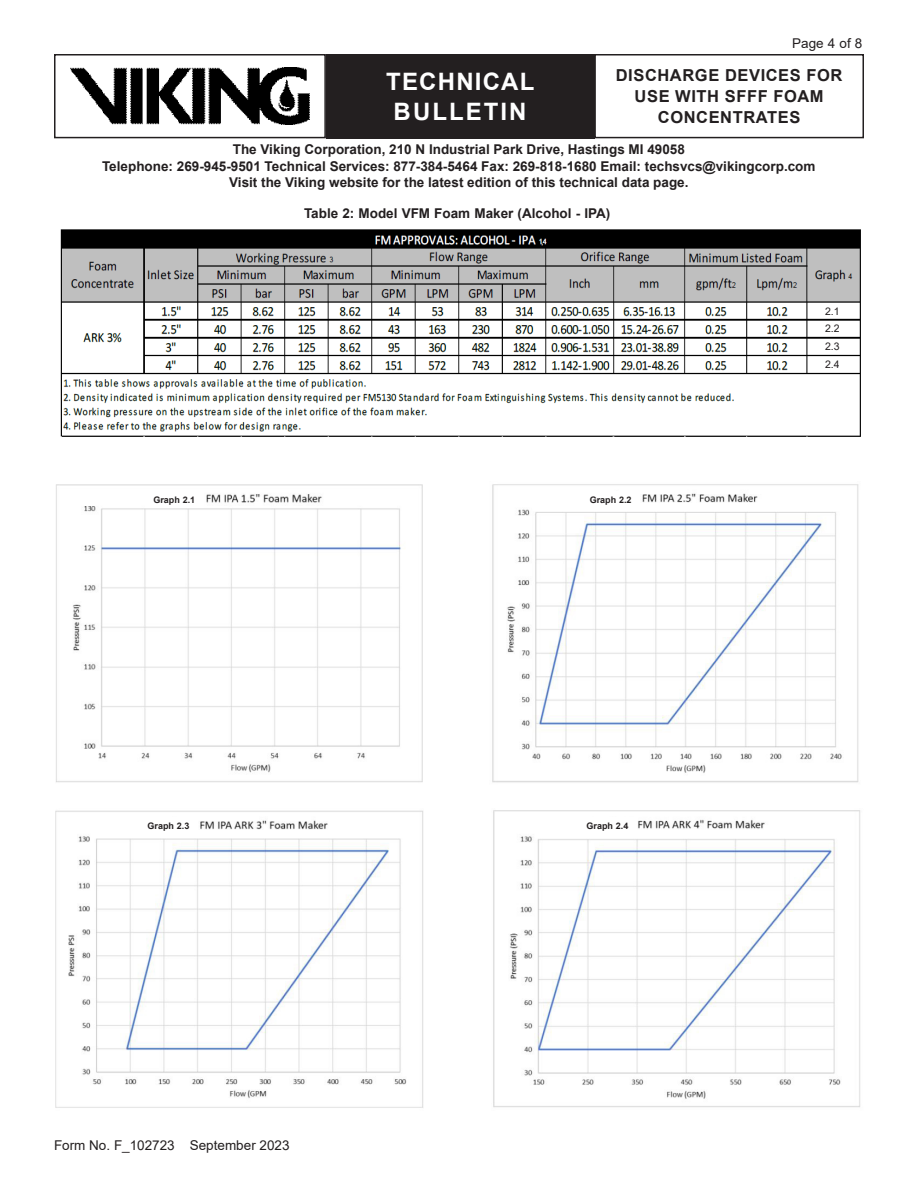
<style>
.page{position:relative;width:918px;height:1188px;background:#fff}
.page>*{position:absolute;margin:0;border:0;box-sizing:border-box;transform-origin:0 0}
.t1{font:700 24px/30px "Arial";letter-spacing:.05em;color:#fff;text-align:center}
.t2{font:700 16.5px/21px "Arial";letter-spacing:.035em;color:#231f20;text-align:center}
.VK_TABLE_left{font:700 13.5px/16.2px "Arial";color:#231f20;text-align:center}
.t3{font:13.5px "Arial";color:#231f20}
.VK_TABLE_left-2{font:10.5px "Arial";color:#231f20}
.VK_TABLE_left-3{font:700 9px "Arial";color:#231f20}
</style>
<div class="page">
<div style="left:594px;top:54px;width:270px;height:84px;border:2px solid #231f20"></div>
<div style="left:326px;top:54px;width:268px;height:84px;background:#231f20"></div>
<img style="left:71px;top:67px;width:239px;height:57px">
<div style="left:54px;top:54px;width:272px;height:84px;border:2px solid #231f20"></div>
<img style="left:60px;top:229px;width:801px;height:208px">
<img style="left:56px;top:484px;width:367px;height:299px">
<img style="left:492px;top:484px;width:367px;height:299px">
<img style="left:55px;top:810px;width:368px;height:298px">
<img style="left:493px;top:810px;width:367px;height:298px">
<div style="left:145px;top:491px;width:59px;height:17px;background:#fff"></div>
<div style="left:139px;top:817px;width:59px;height:17px;background:#fff"></div>
<div style="left:581px;top:491px;width:59px;height:17px;background:#fff"></div>
<div style="left:578px;top:818px;width:59px;height:16px;background:#fff"></div>
<div style="left:810px;top:307px;width:39px;height:11px;background:#fff"></div>
<div style="left:810px;top:324px;width:39px;height:11px;background:#fff"></div>
<div style="left:810px;top:342px;width:39px;height:11px;background:#fff"></div>
<div style="left:810px;top:360px;width:39px;height:11px;background:#fff"></div>
<p class="t3" style="left:792px;top:34px;width:72px">Page 4 of 8</p>
<p class="t2" style="left:616px;top:65px;width:228px">DISCHARGE DEVICES FOR<br>USE WITH SFFF FOAM<br>CONCENTRATES</p>
<h1 class="t1" style="left:386px;top:67px;width:150px">TECHNICAL<br>BULLETIN</h1>
<p class="VK_TABLE_left" style="left:102px;top:142px;width:715px">The Viking Corporation, 210 N Industrial Park Drive, Hastings MI 49058<br>Telephone: 269-945-9501 Technical Services: 877-384-5464 Fax: 269-818-1680 Email: techsvcs@vikingcorp.com<br>Visit the Viking website for the latest edition of this technical data page.</p>
<p class="VK_TABLE_left-3" style="left:153px;top:493px;width:43px">Graph 2.1</p>
<p class="VK_TABLE_left" style="left:304px;top:206px;width:308px">Table 2: Model VFM Foam Maker (Alcohol - IPA)</p>
<p class="VK_TABLE_left-3" style="left:590px;top:493px;width:43px">Graph 2.2</p>
<p class="VK_TABLE_left-3" style="left:148px;top:819px;width:43px">Graph 2.3</p>
<p class="t3" style="left:54px;top:1136px;width:237px">Form No. F_102723 September 2023</p>
<p class="VK_TABLE_left-3" style="left:587px;top:820px;width:43px">Graph 2.4</p>
<p class="VK_TABLE_left-2" style="left:825px;top:304px;width:16px">2.1</p>
<p class="VK_TABLE_left-2" style="left:825px;top:321px;width:16px">2.2</p>
<p class="VK_TABLE_left-2" style="left:825px;top:339px;width:16px">2.3</p>
<p class="VK_TABLE_left-2" style="left:825px;top:357px;width:16px">2.4</p>
</div>
